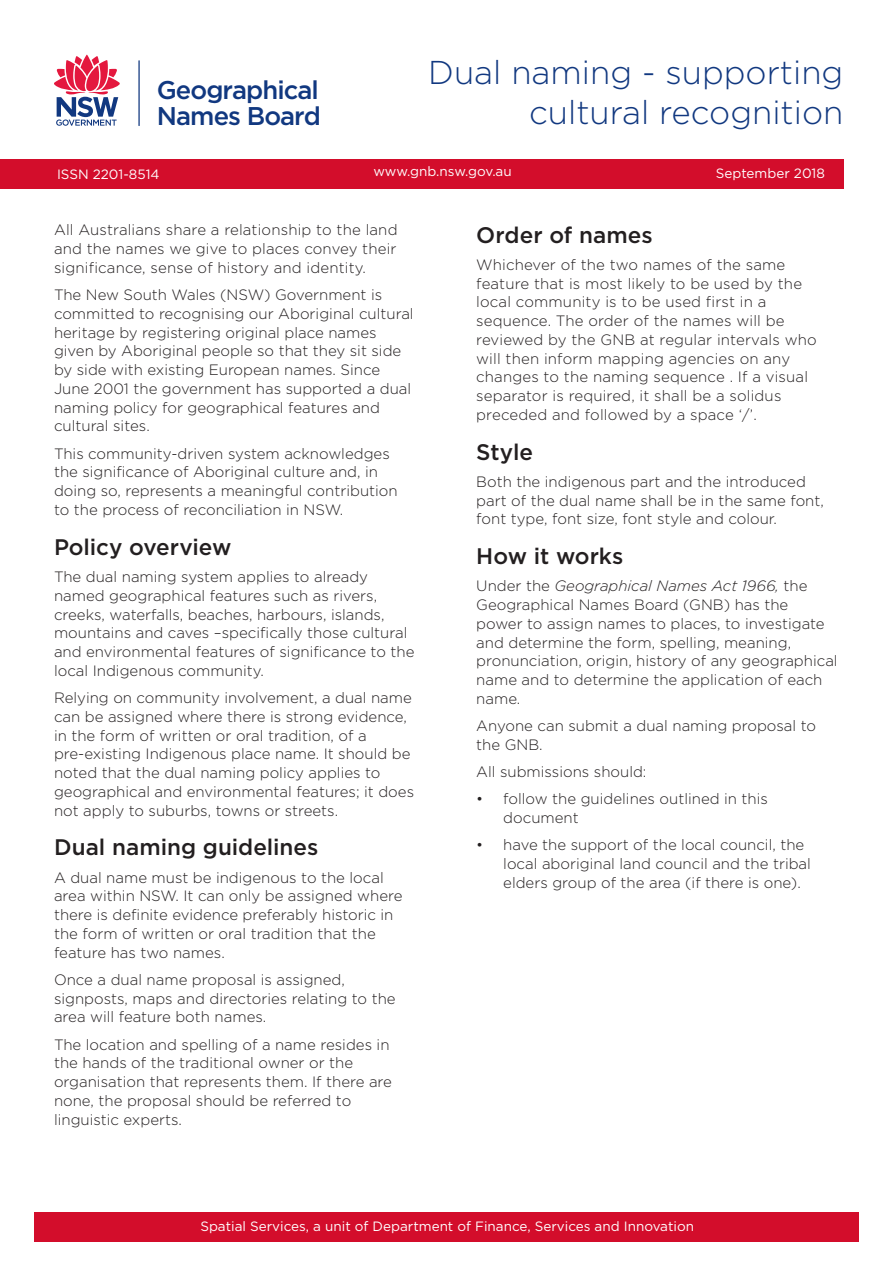
<style>
.page{position:relative;width:893px;height:1263px;background:#fff}
.page>*{position:absolute;margin:0;border:0;box-sizing:border-box;transform-origin:0 0}
.t1{font:300 33px/39.6px "Gotham";color:#113880;text-align:right}
.t2{font:500 25.65px/26.1px "Gotham";letter-spacing:-.035em;color:#113880}
.Para_Heading{font:500 22.5px "Gotham";color:#231f20}
.Body_Text{font:300 15px/18.8px "Gotham";color:#231f20}
.ISSN{font:13.5px "Gotham";color:#fff}
.s1{font-style:italic}
</style>
<div class="page">
<hr style="left:138px;top:60px;width:2px;height:66px;background:#113880">
<svg style="left:54px;top:55px;width:66px;height:71px"></svg>
<div style="left:0;top:159px;width:843px;height:29px;background:#d30d2b"></div>
<div style="left:34px;top:1212px;width:825px;height:30px;background:#d30d2b"></div>
<h2 class="t2" style="left:157px;top:77px;width:166px">Geographical<br>Names Board</h2>
<h1 class="t1" style="left:428px;top:52px;width:417px">Dual naming - supporting cultural recognition</h1>
<p class="ISSN" style="left:57px;top:165px;width:104px">ISSN 2201-8514</p>
<p class="ISSN" style="left:373px;top:163px;width:140px">www.gnb.nsw.gov.au</p>
<p class="ISSN" style="left:716px;top:164px;width:111px">September 2018</p>
<p class="Body_Text" style="left:54px;top:220px;width:345px;text-align:justify">All Australians share a relationship to the land and the names we give to places convey their significance, sense of history and identity.</p>
<p class="Body_Text" style="left:54px;top:285px;width:361px">The New South Wales (NSW) Government is committed to recognising our Aboriginal cultural heritage by registering original place names given by Aboriginal people so that they sit side by side with existing European names. Since June 2001 the government has supported a dual naming policy for geographical features and cultural sites.</p>
<p class="Body_Text" style="left:54px;top:444px;width:345px">This community-driven system acknowledges the significance of Aboriginal culture and, in doing so, represents a meaningful contribution to the process of reconciliation in NSW.</p>
<p class="Para_Heading" style="left:54px;top:532px;width:179px">Policy overview</p>
<p class="Body_Text" style="left:54px;top:567px;width:362px">The dual naming system applies to already named geographical features such as rivers, creeks, waterfalls, beaches, harbours, islands, mountains and caves –specifically those cultural and environmental features of significance to the local Indigenous community.</p>
<p class="Body_Text" style="left:54px;top:688px;width:362px">Relying on community involvement, a dual name can be assigned where there is strong evidence, in the form of written or oral tradition, of a pre-existing Indigenous place name. It should be noted that the dual naming policy applies to geographical and environmental features; it does not apply to suburbs, towns or streets.</p>
<p class="Para_Heading" style="left:54px;top:833px;width:266px">Dual naming guidelines</p>
<p class="Body_Text" style="left:54px;top:867px;width:350px">A dual name must be indigenous to the local area within NSW. It can only be assigned where there is definite evidence preferably historic in the form of written or oral tradition that the feature has two names.</p>
<p class="Body_Text" style="left:54px;top:970px;width:343px">Once a dual name proposal is assigned, signposts, maps and directories relating to the area will feature both names.</p>
<p class="Body_Text" style="left:54px;top:1034px;width:339px">The location and spelling of a name resides in the hands of the traditional owner or the organisation that represents them. If there are none, the proposal should be referred to linguistic experts.</p>
<p class="Para_Heading" style="left:476px;top:220px;width:178px">Order of names</p>
<p class="Body_Text" style="left:476px;top:255px;width:342px">Whichever of the two names of the same feature that is most likely to be used by the local community is to be used first in a sequence. The order of the names will be reviewed by the GNB at regular intervals who will then inform mapping agencies on any changes to the naming sequence . If a visual separator is required, it shall be a solidus preceded and followed by a space ‘/’.</p>
<p class="Para_Heading" style="left:476px;top:437px;width:58px">Style</p>
<p class="Body_Text" style="left:476px;top:472px;width:349px">Both the indigenous part and the introduced part of the dual name shall be in the same font, font type, font size, font style and colour.</p>
<p class="Para_Heading" style="left:476px;top:541px;width:149px">How it works</p>
<p class="Body_Text" style="left:476px;top:576px;width:363px">Under the <span class="s1">Geographical Names Act 1966,</span> the Geographical Names Board (GNB) has the power to assign names to places, to investigate and determine the form, spelling, meaning, pronunciation, origin, history of any geographical name and to determine the application of each name.</p>
<p class="Body_Text" style="left:476px;top:716px;width:341px">Anyone can submit a dual naming proposal to the GNB.</p>
<p class="Body_Text" style="left:476px;top:762px;width:172px">All submissions should:</p>
<p class="Body_Text" style="left:503px;top:789px;width:266px;text-indent:-27px">• follow the guidelines outlined in this document</p>
<p class="Body_Text" style="left:503px;top:835px;width:309px;text-indent:-27px">• have the support of the local council, the local aboriginal land council and the tribal elders group of the area (if there is one).</p>
<p class="ISSN" style="left:200px;top:1217px;width:495px">Spatial Services, a unit of Department of Finance, Services and Innovation</p>
</div>
